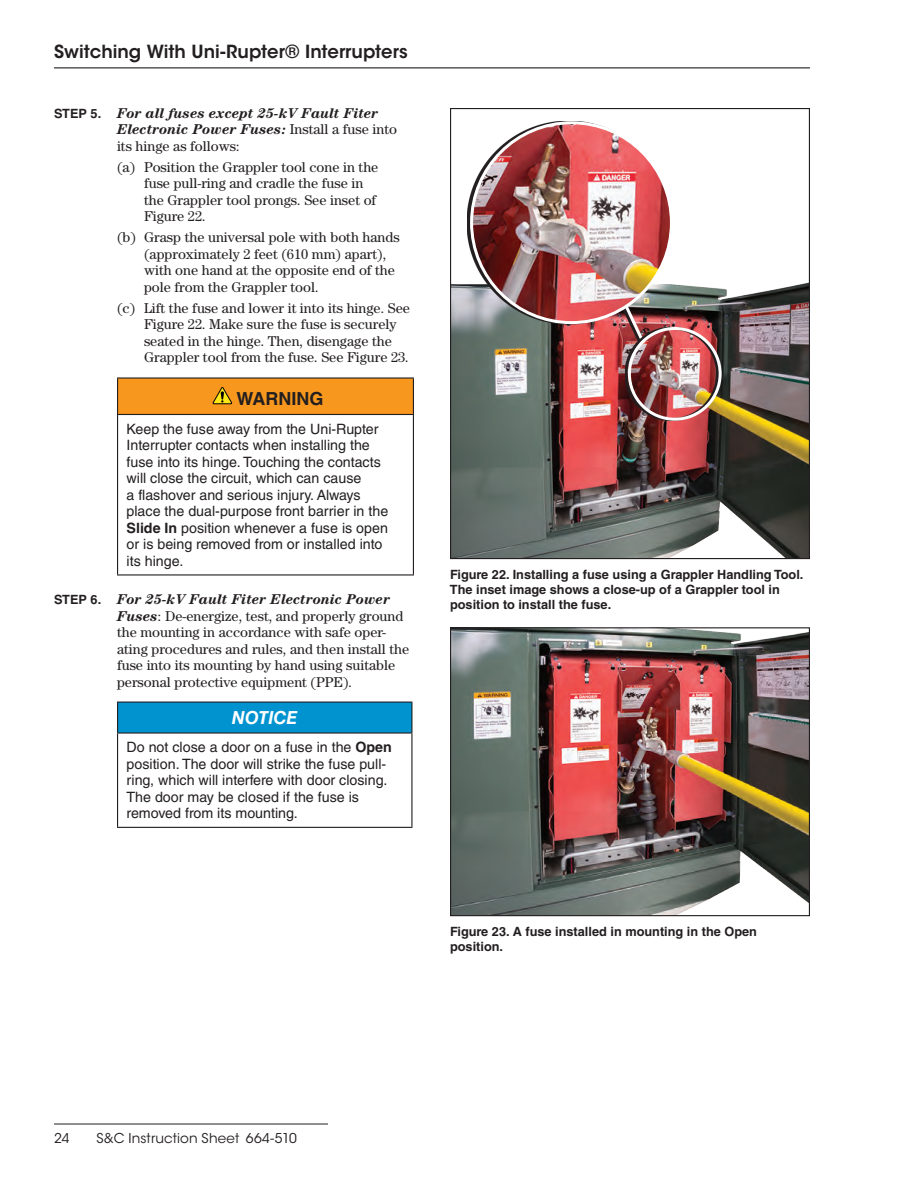
<style>
.page{position:relative;width:918px;height:1188px;background:#fff}
.page>*{position:absolute;margin:0;border:0;box-sizing:border-box;transform-origin:0 0}
.t1{font:600 18px "ITC Avant Garde Std";color:#231f20}
.t2{font:700 18px "Helvetica LT Std";color:#231f20}
.t3{font:italic 700 18px "Helvetica LT Std";color:#fff}
.t4{font:14.25px/16.5px "Century Std";color:#231f20}
.t5{font:14.25px/16.5px "Helvetica LT Std";color:#231f20}
.t6{font:italic 700 14.25px/16.5px "Century Std";color:#231f20}
.t7{font:13.5px "ITC Avant Garde Std";letter-spacing:.01em;color:#231f20}
.t8{font:700 12.75px/15px "Helvetica LT Std";color:#231f20}
.s1{font-family:"Helvetica LT Std";font-style:normal;font-size:12.75px}
.s2{font-weight:400;font-style:normal}
.s3{font-weight:700}
.s4{font-family:"Helvetica LT Std";font-weight:700;font-size:12.75px}
.s5{font-weight:700;font-style:italic}
</style>
<div class="page">
<hr style="left:54px;top:67px;width:756px;height:1px;background:#231f20">
<hr style="left:54px;top:1124px;width:274px;height:1px;background:#231f20">
<div style="left:118px;top:378px;width:295px;height:36px;background:#f7971d"></div>
<hr style="left:117px;top:377px;width:297px;height:2px;background:#231f20">
<hr style="left:117px;top:379px;width:1px;height:35px;background:#231f20">
<hr style="left:413px;top:379px;width:1px;height:35px;background:#231f20">
<hr style="left:117px;top:415px;width:1px;height:159px;background:#231f20">
<hr style="left:413px;top:415px;width:1px;height:159px;background:#231f20">
<hr style="left:117px;top:574px;width:297px;height:2px;background:#231f20">
<hr style="left:117px;top:414px;width:297px;height:1px;background:#231f20">
<svg style="left:213px;top:387px;width:19px;height:17px"></svg>
<div style="left:118px;top:702px;width:294px;height:31px;background:#0093d0"></div>
<hr style="left:117px;top:702px;width:295px;height:1px;background:#231f20">
<svg style="left:117px;top:703px;width:1px;height:29px"></svg>
<svg style="left:411px;top:703px;width:1px;height:29px"></svg>
<hr style="left:117px;top:732px;width:295px;height:2px;background:#231f20">
<hr style="left:117px;top:734px;width:1px;height:93px;background:#231f20">
<hr style="left:411px;top:734px;width:1px;height:93px;background:#231f20">
<hr style="left:117px;top:827px;width:295px;height:1px;background:#231f20">
<img style="left:452px;top:283px;width:356px;height:274px">
<svg style="left:621px;top:324px;width:1px;height:19px"></svg>
<svg style="left:622px;top:324px;width:25px;height:22px"></svg>
<svg style="left:467px;top:121px;width:203px;height:203px"></svg>
<img style="left:472px;top:123px;width:199px;height:200px;border-radius:100px">
<img style="left:625px;top:327px;width:94px;height:94px">
<div style="left:628px;top:327px;width:94px;height:94px;border:3px solid #fff;border-radius:50%"></div>
<img style="left:452px;top:629px;width:356px;height:285px">
<div style="left:450px;top:627px;width:360px;height:289px;border:1px solid #231f20"></div>
<p class="t1" style="left:54px;top:40px;width:355px">Switching With Uni-Rupter® Interrupters</p>
<p class="t8" style="left:54px;top:106px;width:18px">Step</p>
<p class="t6" style="left:117px;top:105px;width:282px;text-indent:-26px"><span class="s1">5.</span> For all fuses except 25-kV Fault Fiter<br>Electronic Power Fuses: <span class="s2">Install a fuse into its hinge as follows:</span></p>
<p class="t4" style="left:144px;top:159px;width:236px;text-indent:-27px">(a) Position the Grappler tool cone in the fuse pull-ring and cradle the fuse in the Grappler tool prongs. See inset of<br>Figure 22.</p>
<p class="t4" style="left:144px;top:229px;width:257px;text-indent:-27px">(b) Grasp the universal pole with both hands (approximately 2 feet (610 mm) apart), with one hand at the opposite end of the pole from the Grappler tool.</p>
<p class="t4" style="left:144px;top:300px;width:268px;text-indent:-27px">(c) Lift the fuse and lower it into its hinge. See Figure 22. Make sure the fuse is securely seated in the hinge. Then, disengage the Grappler tool from the fuse. See Figure 23.</p>
<p class="t2" style="left:237px;top:388px;width:88px">WARNING</p>
<p class="t5" style="left:127px;top:420px;width:263px">Keep the fuse away from the Uni-Rupter Interrupter contacts when installing the fuse into its hinge. Touching the contacts will close the circuit, which can cause<br>a flashover and serious injury. Always place the dual-purpose front barrier in the <span class="s3">Slide In</span> position whenever a fuse is open or is being removed from or installed into its hinge.</p>
<p class="t8" style="left:54px;top:592px;width:18px">Step</p>
<p class="t4" style="left:117px;top:591px;width:294px;text-indent:-26px"><span class="s4">6.</span> <span class="s5">For 25-kV Fault Fiter Electronic Power Fuses</span>: De-energize, test, and properly ground the mounting in accordance with safe oper&shy;ating procedures and rules, and then install the fuse into its mounting by hand using suitable personal protective equipment (PPE).</p>
<p class="t3" style="left:232px;top:707px;width:67px">NOTICE</p>
<p class="t5" style="left:127px;top:739px;width:267px">Do not close a door on a fuse in the <span class="s3">Open </span>position. The door will strike the fuse pull&shy;ring, which will interfere with door closing.<br>The door may be closed if the fuse is removed from its mounting.</p>
<p class="t8" style="left:450px;top:566px;width:353px">Figure 22. Installing a fuse using a Grappler Handling Tool.<br>The inset image shows a close-up of a Grappler tool in position to install the fuse.</p>
<p class="t8" style="left:450px;top:924px;width:309px">Figure 23. A fuse installed in mounting in the Open position.</p>
<p class="t7" style="left:54px;top:1130px;width:17px">24</p>
<p class="t7" style="left:97px;top:1130px;width:202px">S&amp;C Instruction Sheet 664-510</p>
</div>
